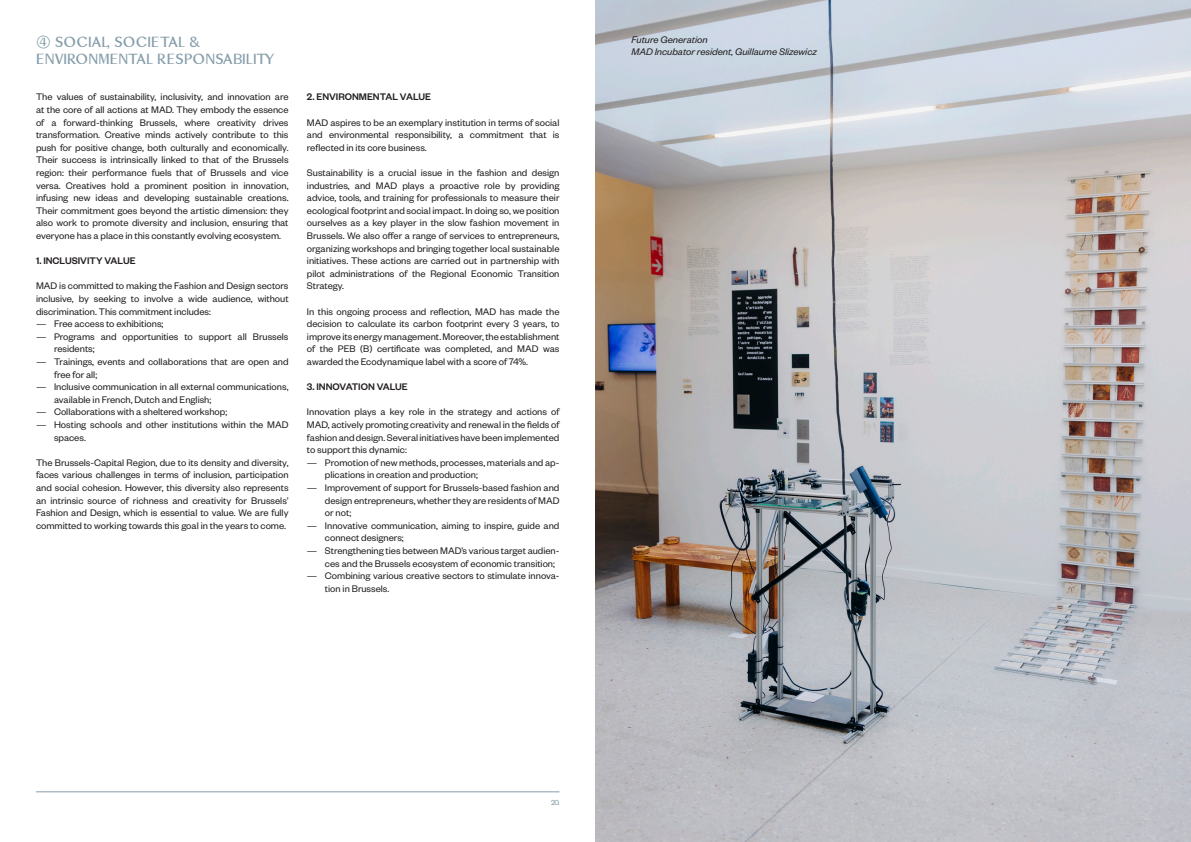
<style>
.page{position:relative;width:1191px;height:842px;background:#fff}
.page>*{position:absolute;margin:0;border:0;box-sizing:border-box;transform-origin:0 0}
.t1{font:13px "Ulrich";letter-spacing:-.01em;color:#859daa}
.t2{font:13px "Ulrich";letter-spacing:.01em;color:#859daa}
.t3{font:10.5px/12.6px "Founders Grotesk";color:#231f20;text-align:justify}
.t4{font:500 10.5px "Founders Grotesk";color:#231f20}
.t5{font:italic 10.5px "Founders Grotesk";color:#231f20}
.t6{font:8px "Founders Grotesk";color:#859daa}
</style>
<div class="page">
<hr style="left:36px;top:792px;width:523px;height:1px;background:#859daa">
<img style="left:595px;top:0;width:596px;height:842px">
<p class="t2" style="left:36px;top:33px;width:166px">4 SOCIAL, SOCIETAL &amp;</p>
<p class="t1" style="left:36px;top:49px;width:240px">ENVIRONMENTAL RESPONSABILITY</p>
<p class="t3" style="left:36px;top:90px;width:254px">The values of sustainability, inclusivity, and innovation are at the core of all actions at MAD. They embody the essence of a forward-thinking Brussels, where creativity drives transformation. Creative minds actively contribute to this push for positive change, both culturally and economically.<br>Their success is intrinsically linked to that of the Brussels region: their performance fuels that of Brussels and vice versa. Creatives hold a prominent position in innovation, infusing new ideas and developing sustainable creations.<br>Their commitment goes beyond the artistic dimension: they also work to promote diversity and inclusion, ensuring that everyone has a place in this constantly evolving ecosystem.</p>
<p class="t4" style="left:36px;top:254px;width:101px">1. INCLUSIVITY VALUE</p>
<p class="t3" style="left:36px;top:279px;width:254px">MAD is committed to making the Fashion and Design sectors inclusive, by seeking to involve a wide audience, without discrimination. This commitment includes:</p>
<p class="t3" style="left:36px;top:317px;width:129px">— Free access to exhibitions;</p>
<p class="t3" style="left:54px;top:330px;width:236px;text-indent:-18px">— Programs and opportunities to support all Brussels residents;</p>
<p class="t3" style="left:54px;top:355px;width:236px;text-indent:-18px">— Trainings, events and collaborations that are open and free for all;</p>
<p class="t3" style="left:54px;top:380px;width:236px;text-indent:-18px">— Inclusive communication in all external communications, available in French, Dutch and English;</p>
<p class="t3" style="left:36px;top:405px;width:193px">— Collaborations with a sheltered workshop;</p>
<p class="t3" style="left:54px;top:418px;width:236px;text-indent:-18px">— Hosting schools and other institutions within the MAD spaces.</p>
<p class="t3" style="left:36px;top:456px;width:254px">The Brussels-Capital Region, due to its density and diversity, faces various challenges in terms of inclusion, participation and social cohesion. However, this diversity also represents an intrinsic source of richness and creativity for Brussels’ Fashion and Design, which is essential to value. We are fully committed to working towards this goal in the years to come.</p>
<p class="t4" style="left:307px;top:90px;width:126px">2. ENVIRONMENTAL VALUE</p>
<p class="t3" style="left:307px;top:115px;width:254px">MAD aspires to be an exemplary institution in terms of social and environmental responsibility, a commitment that is reflected in its core business.</p>
<p class="t3" style="left:307px;top:166px;width:254px">Sustainability is a crucial issue in the fashion and design industries, and MAD plays a proactive role by providing advice, tools, and training for professionals to measure their ecological footprint and social impact. In doing so, we position ourselves as a key player in the slow fashion movement in Brussels. We also offer a range of services to entrepreneurs, organizing workshops and bringing together local sustainable initiatives. These actions are carried out in partnership with pilot administrations of the Regional Economic Transition Strategy.</p>
<p class="t3" style="left:307px;top:304px;width:254px">In this ongoing process and reflection, MAD has made the decision to calculate its carbon footprint every 3 years, to improve its energy management. Moreover, the establishment of the PEB (B) certificate was completed, and MAD was awarded the Ecodynamique label with a score of 74%.</p>
<p class="t4" style="left:307px;top:380px;width:102px">3. INNOVATION VALUE</p>
<p class="t3" style="left:307px;top:405px;width:254px">Innovation plays a key role in the strategy and actions of MAD, actively promoting creativity and renewal in the fields of fashion and design. Several initiatives have been implemented to support this dynamic:</p>
<p class="t3" style="left:325px;top:456px;width:236px;text-indent:-18px">— Promotion of new methods, processes, materials and ap&shy;plications in creation and production;</p>
<p class="t3" style="left:325px;top:481px;width:236px;text-indent:-18px">— Improvement of support for Brussels-based fashion and design entrepreneurs, whether they are residents of MAD or not;</p>
<p class="t3" style="left:325px;top:519px;width:236px;text-indent:-18px">— Innovative communication, aiming to inspire, guide and connect designers;</p>
<p class="t3" style="left:325px;top:544px;width:236px;text-indent:-18px">— Strengthening ties between MAD’s various target audien&shy;ces and the Brussels ecosystem of economic transition;</p>
<p class="t3" style="left:325px;top:569px;width:236px;text-indent:-18px">— Combining various creative sectors to stimulate innova&shy;tion in Brussels.</p>
<p class="t5" style="left:631px;top:33px;width:78px">Future Generation</p>
<p class="t5" style="left:631px;top:45px;width:187px">MAD Incubator resident, Guillaume Slizewicz</p>
<p class="t6" style="left:551px;top:798px;width:10px">20.</p>
</div>
